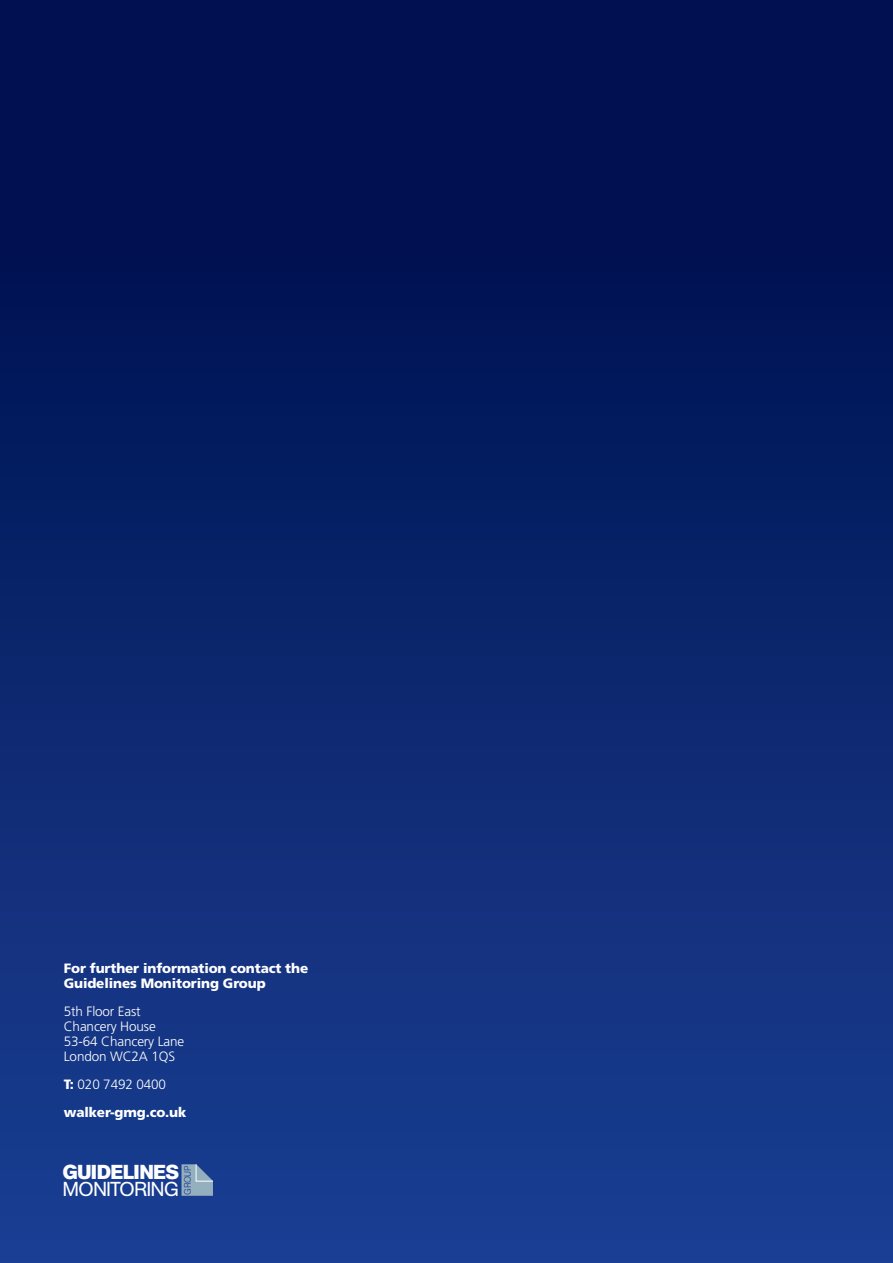
<style>
.page{position:relative;width:893px;height:1263px;background:#fff}
.page>*{position:absolute;margin:0;border:0;box-sizing:border-box;transform-origin:0 0}
.t1{font:700 19.95px "AG Book BQ";letter-spacing:-.04em;color:#fff}
.t2{font:19.95px "AG Book BQ";letter-spacing:-.05em;color:#fff}
.t3{font:900 13.5px/15px "Frutiger";letter-spacing:-.01em;color:#fff}
.t4{font:300 13.5px/15px "Frutiger";letter-spacing:-.01em;color:#fff}
.t5{font:300 9.3px "AG Book BQ";letter-spacing:-.05em;color:#1b3f94}
.s1{font-weight:300}
</style>
<div class="page">
<div style="left:0;top:0;width:893px;height:1263px;background:linear-gradient(to bottom,#000a46,#1a3f92)"></div>
<svg style="left:182px;top:1164px;width:31px;height:32px"></svg>
<p class="t3" style="left:64px;top:961px;width:246px">For further information contact the<br>Guidelines Monitoring Group</p>
<p class="t4" style="left:64px;top:1004px;width:122px">5th Floor East<br>Chancery House<br>53-64 Chancery Lane<br>London WC2A 1QS</p>
<p class="t3" style="left:64px;top:1070px;width:124px;line-height:27.8px">T: <span class="s1">020 7492 0400 </span>walker-gmg.co.uk</p>
<h1 class="t1" style="left:63px;top:1159px;width:118px">GUIDELINES</h1>
<h1 class="t2" style="left:62px;top:1178px;width:118px">MONITORING</h1>
<p class="t5" style="left:182px;top:1195px;width:31px;rotate:-90deg">GROUP</p>
</div>
